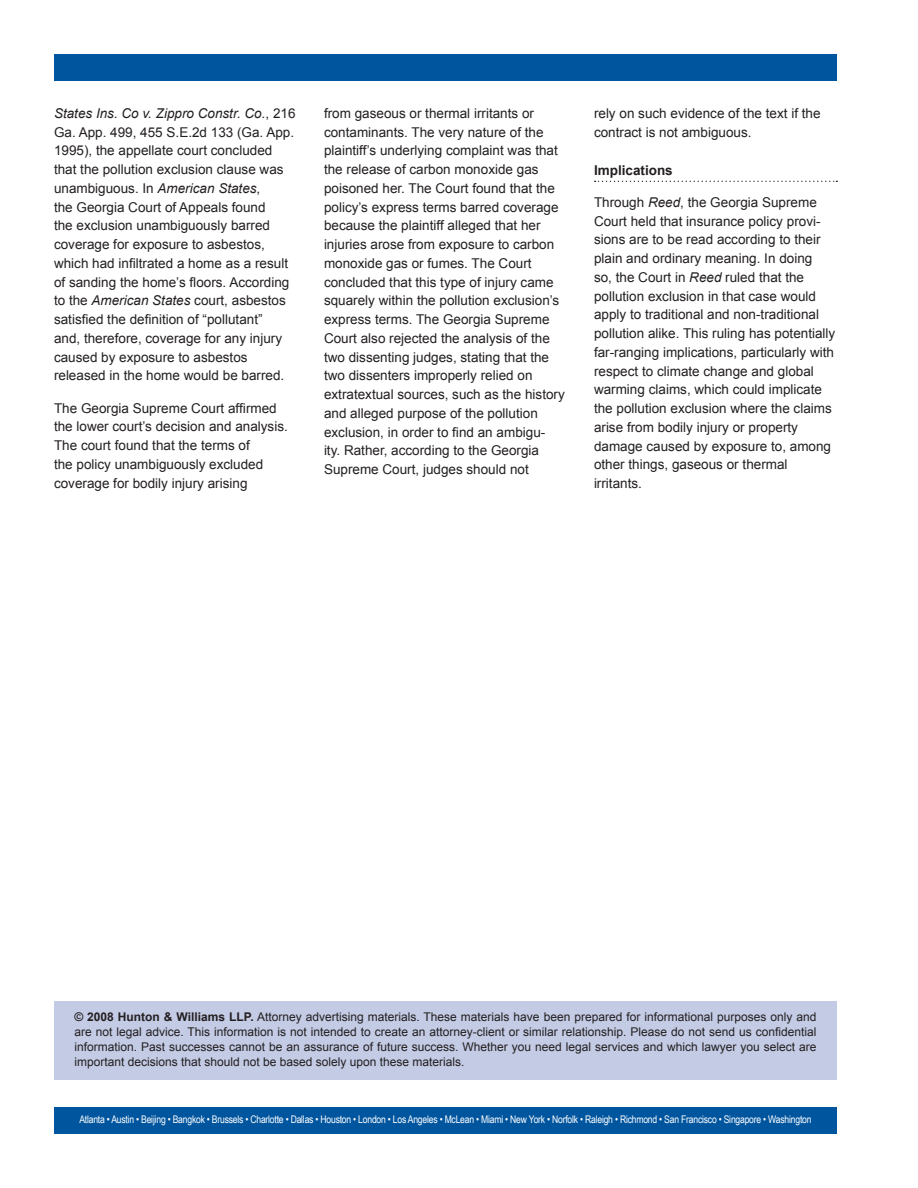
<style>
.page{position:relative;width:918px;height:1188px;background:#fff}
.page>*{position:absolute;margin:0;border:0;box-sizing:border-box;transform-origin:0 0}
.t1{font:13.5px/18.8px "Arial";color:#231f20}
.t2{font:700 13.5px "Arial";color:#231f20}
.t3{font:12px/15px "Arial";color:#231f20;text-align:justify}
.t4{font:10.5px "Arial Narrow";letter-spacing:-.02em;color:#fff}
.s1{font-style:italic}
.s2{font-weight:700}
</style>
<div class="page">
<div style="left:54px;top:1107px;width:783px;height:27px;background:#00559f"></div>
<div style="left:54px;top:54px;width:783px;height:27px;background:#00559f"></div>
<div style="left:54px;top:1002px;width:783px;height:78px;background:#c3cbe5"></div>
<svg style="left:595px;top:181px;width:242px;height:1px"></svg>
<p class="t1" style="left:54px;top:104px;width:243px"><span class="s1">States Ins. Co v. Zippro Constr. Co.</span>, 216<br>Ga. App. 499, 455 S.E.2d 133 (Ga. App.<br>1995), the appellate court concluded that the pollution exclusion clause was unambiguous. In <span class="s1">American States</span>,<br>the Georgia Court of Appeals found<br>the exclusion unambiguously barred coverage for exposure to asbestos, which had infiltrated a home as a result of sanding the home’s floors. According to the <span class="s1">American States</span> court, asbestos satisfied the definition of “pollutant”<br>and, therefore, coverage for any injury caused by exposure to asbestos released in the home would be barred.</p>
<p class="t1" style="left:54px;top:399px;width:235px">The Georgia Supreme Court affirmed the lower court’s decision and analysis.<br>The court found that the terms of<br>the policy unambiguously excluded coverage for bodily injury arising</p>
<p class="t1" style="left:324px;top:104px;width:242px">from gaseous or thermal irritants or contaminants. The very nature of the plaintiff’s underlying complaint was that the release of carbon monoxide gas poisoned her. The Court found that the policy’s express terms barred coverage because the plaintiff alleged that her injuries arose from exposure to carbon monoxide gas or fumes. The Court concluded that this type of injury came squarely within the pollution exclusion’s express terms. The Georgia Supreme Court also rejected the analysis of the two dissenting judges, stating that the two dissenters improperly relied on extratextual sources, such as the history and alleged purpose of the pollution exclusion, in order to find an ambigu&shy;ity. Rather, according to the Georgia Supreme Court, judges should not</p>
<p class="t1" style="left:594px;top:104px;width:228px">rely on such evidence of the text if the contract is not ambiguous.</p>
<p class="t2" style="left:594px;top:161px;width:80px">Implications</p>
<p class="t1" style="left:594px;top:193px;width:243px">Through <span class="s1">Reed</span>, the Georgia Supreme Court held that insurance policy provi&shy;sions are to be read according to their plain and ordinary meaning. In doing<br>so, the Court in <span class="s1">Reed</span> ruled that the pollution exclusion in that case would apply to traditional and non-traditional pollution alike. This ruling has potentially far-ranging implications, particularly with respect to climate change and global warming claims, which could implicate the pollution exclusion where the claims arise from bodily injury or property damage caused by exposure to, among other things, gaseous or thermal irritants.</p>
<p class="t3" style="left:74px;top:1010px;width:744px"><span class="s2">© 2008 Hunton &amp; Williams LLP.</span> Attorney advertising materials. These materials have been prepared for informational purposes only and are not legal advice. This information is not intended to create an attorney-client or similar relationship. Please do not send us confidential information. Past successes cannot be an assurance of future success. Whether you need legal services and which lawyer you select are important decisions that should not be based solely upon these materials.</p>
<p class="t4" style="left:79px;top:1112px;width:734px">Atlanta • Austin • Beijing • Bangkok • Brussels • Charlotte • Dallas • Houston • London • Los Angeles • McLean • Miami • New York • Norfolk • Raleigh • Richmond • San Francisco • Singapore • Washington</p>
</div>
